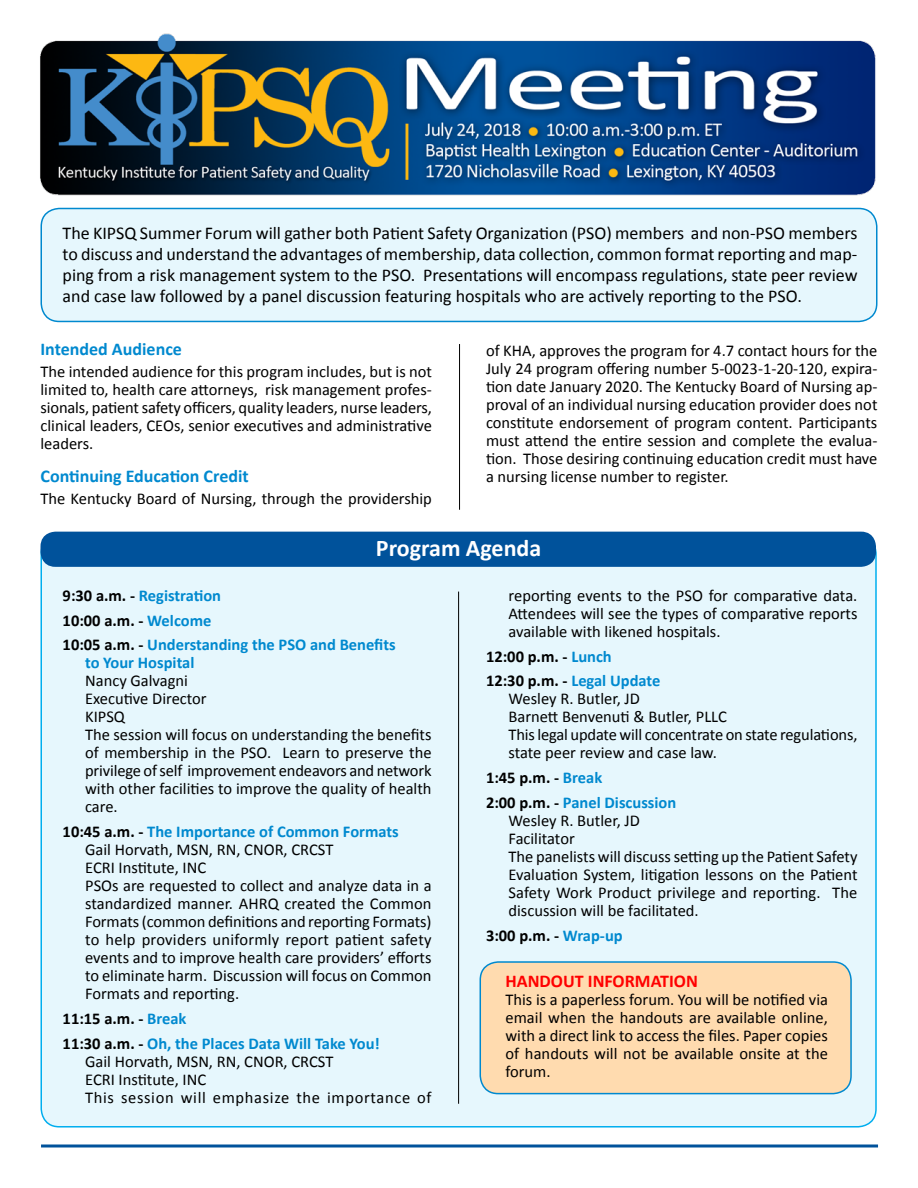
<style>
.page{position:relative;width:918px;height:1188px;background:#fff}
.page>*{position:absolute;margin:0;border:0;box-sizing:border-box;transform-origin:0 0}
.t1{font:700 24px "Calibri";color:#fff}
.t2{font:18px/21px "Calibri";color:#000;text-align:justify}
.t3{font:700 18px "Calibri";color:#0089cf}
.t4{font:700 18px "Calibri";color:#f00}
.t5{font:16.5px/18px "Calibri";color:#000;text-align:justify}
.t6{font:700 16.5px/24.8px "Calibri";color:#0089cf}
.t7{font:16.5px/18px "Calibri";letter-spacing:.025em;color:#000}
.t8{font:700 16.5px/24.8px "Calibri";color:#000}
.s1{color:#000}
.s2{font-weight:700}
.s3{font-weight:700;color:#0089cf}
.s4{color:#0089cf}
</style>
<div class="page">
<img style="left:40px;top:33px;width:839px;height:1114px">
<div style="left:480px;top:962px;width:371px;height:132px;background:#ffdbaf;border-radius:18px"></div>
<div style="left:480px;top:961px;width:372px;height:133px;border:2px solid #0089cf;border-radius:18px"></div>
<div style="left:41px;top:208px;width:836px;height:113px;background:#e6f7fd;border-radius:18px"></div>
<div style="left:40px;top:208px;width:838px;height:114px;border:2px solid #0089cf;border-radius:18px"></div>
<hr style="left:459px;top:344px;width:1px;height:166px;background:#000">
<div style="left:40px;top:532px;width:836px;height:35px;background:#00529b;border-radius:15px"></div>
<hr style="left:458px;top:592px;width:1px;height:512px;background:#000">
<svg style="left:41px;top:1144px;width:837px;height:4px;background:#3f7db3"></svg>
<p class="t2" style="left:63px;top:223px;width:796px">The KIPSQ Summer Forum will gather both Patient Safety Organization (PSO) members and non-PSO members to discuss and understand the advantages of membership, data collection, common format reporting and map&shy;ping from a risk management system to the PSO. Presentations will encompass regulations, state peer review and case law followed by a panel discussion featuring hospitals who are actively reporting to the PSO.</p>
<p class="t3" style="left:40px;top:337px;width:143px">Intended Audience</p>
<p class="t5" style="left:40px;top:362px;width:393px">The intended audience for this program includes, but is not limited to, health care attorneys, risk management profes&shy;sionals, patient safety officers, quality leaders, nurse leaders, clinical leaders, CEOs, senior executives and administrative leaders.</p>
<p class="t3" style="left:40px;top:464px;width:210px">Continuing Education Credit</p>
<p class="t5" style="left:40px;top:490px;width:393px">The Kentucky Board of Nursing, through the providership</p>
<p class="t5" style="left:486px;top:342px;width:393px">of KHA, approves the program for 4.7 contact hours for the July 24 program offering number 5-0023-1-20-120, expira&shy;tion date January 2020. The Kentucky Board of Nursing ap&shy;proval of an individual nursing education provider does not constitute endorsement of program content. Participants must attend the entire session and complete the evalua&shy;tion. Those desiring continuing education credit must have a nursing license number to register.</p>
<h1 class="t1" style="left:376px;top:532px;width:167px">Program Agenda</h1>
<p class="t6" style="left:63px;top:583px;width:335px"><span class="s1">9:30 a.m. -</span> Registration<br><span class="s1">10:00 a.m. -</span> Welcome<br><span class="s1">10:05 a.m. -</span> Understanding the PSO and Benefits</p>
<p class="t6" style="left:85px;top:651px;width:111px">to Your Hospital</p>
<p class="t5" style="left:85px;top:672px;width:348px;text-align:left">Nancy Galvagni<br>Executive Director<br>KIPSQ<br>The session will focus on understanding the benefits of membership in the PSO. Learn to preserve the privilege of self improvement endeavors and network with other facilities to improve the quality of health care.</p>
<p class="t5" style="left:85px;top:823px;width:348px;text-align:left;text-indent:-23px"><span class="s2">10:45 a.m. -</span> <span class="s3">The Importance of Common Formats<br></span>Gail Horvath, MSN, RN, CNOR, CRCST<br>ECRI Institute, INC<br>PSOs are requested to collect and analyze data in a standardized manner. AHRQ created the Common Formats (common definitions and reporting Formats) to help providers uniformly report patient safety events and to improve health care providers’ efforts to eliminate harm. Discussion will focus on Common Formats and reporting.</p>
<p class="t6" style="left:63px;top:1006px;width:319px"><span class="s1">11:15 a.m. -</span> Break<br><span class="s1">11:30 a.m. -</span> Oh, the Places Data Will Take You!</p>
<p class="t7" style="left:85px;top:1052px;width:348px">Gail Horvath, MSN, RN, CNOR, CRCST<br>ECRI Institute, INC<br>This session will emphasize the importance of</p>
<p class="t5" style="left:509px;top:587px;width:351px">reporting events to the PSO for comparative data.<br>Attendees will see the types of comparative reports available with likened hospitals.</p>
<p class="t8" style="left:486px;top:644px;width:176px">12:00 p.m. - <span class="s4">Lunch<br></span>12:30 p.m. - <span class="s4">Legal Update</span></p>
<p class="t5" style="left:509px;top:690px;width:350px;text-align:left">Wesley R. Butler, JD<br>Barnett Benvenuti &amp; Butler, PLLC<br>This legal update will concentrate on state regulations, state peer review and case law.</p>
<p class="t6" style="left:486px;top:765px;width:192px"><span class="s1">1:45 p.m. -</span> Break<br><span class="s1">2:00 p.m. -</span> Panel Discussion</p>
<p class="t5" style="left:509px;top:812px;width:351px;text-align:left">Wesley R. Butler, JD<br>Facilitator<br>The panelists will discuss setting up the Patient Safety Evaluation System, litigation lessons on the Patient Safety Work Product privilege and reporting. The discussion will be facilitated.</p>
<p class="t8" style="left:486px;top:923px;width:138px">3:00 p.m. - <span class="s4">Wrap-up</span></p>
<p class="t4" style="left:506px;top:970px;width:194px">HANDOUT INFORMATION</p>
<p class="t5" style="left:506px;top:991px;width:324px">This is a paperless forum. You will be notified via email when the handouts are available online, with a direct link to access the files. Paper copies of handouts will not be available onsite at the forum.</p>
</div>
